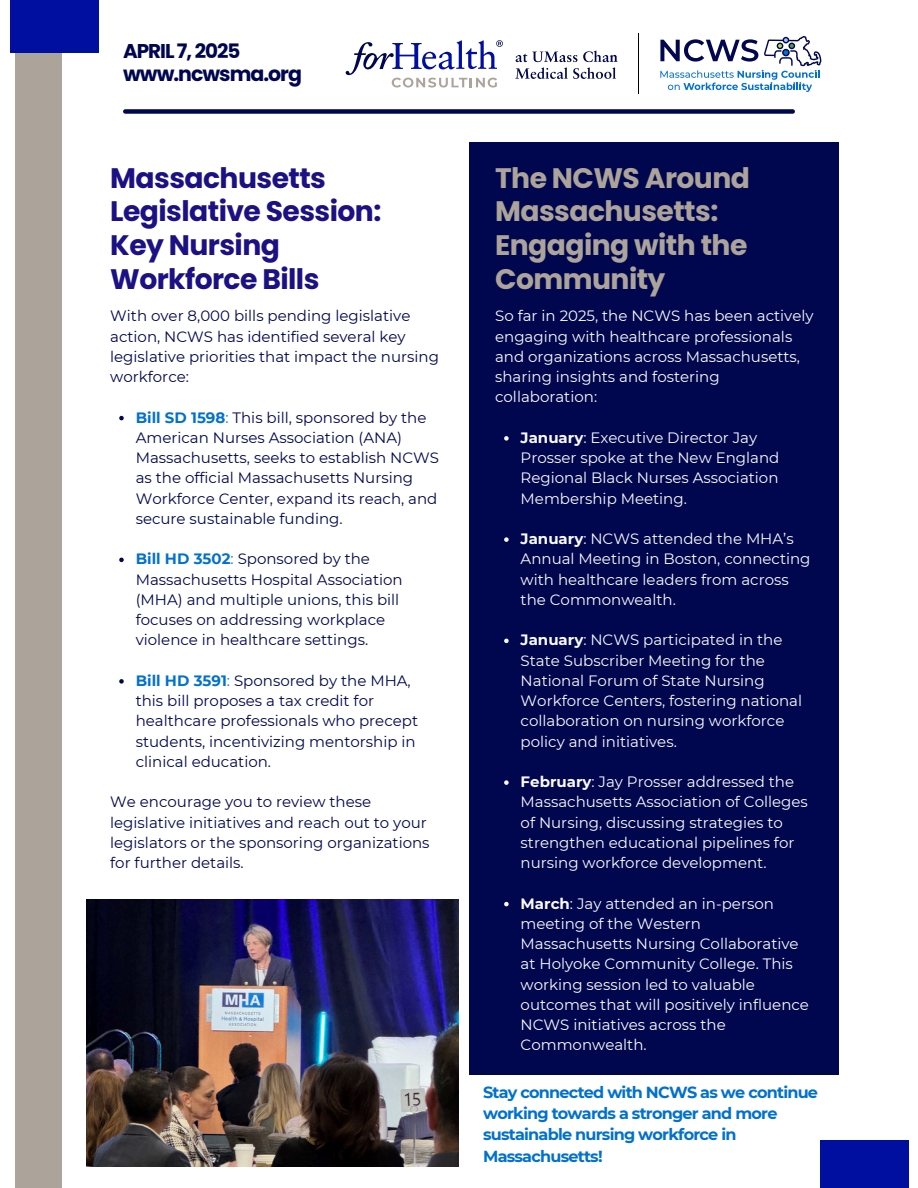
<style>
.page{position:relative;width:918px;height:1188px;background:#fff}
.page>*{position:absolute;margin:0;border:0;box-sizing:border-box;transform-origin:0 0}
.t1{font:700 28.2px/33.8px "Poppins";letter-spacing:-.02em;color:#1b1184}
.t2{font:700 28.2px/33.8px "Poppins";letter-spacing:-.02em;color:#aca39a}
.t3{font:700 20.55px "Poppins";letter-spacing:-.05em;color:#00074f}
.t4{font:700 19.95px "Poppins";letter-spacing:-.05em;color:#00074f}
.t5{font:700 16.05px/21.3px "Montserrat";letter-spacing:-.05em;color:#0071ce}
.t6{font:15px/20.2px "Montserrat";color:#fafafa}
.t7{font:15px/20.2px "Montserrat";color:#00074f}
.s1{font-weight:700;color:#0071ce}
.s2{color:#0071ce}
.s3{font-weight:700}
</style>
<div class="page">
<div style="left:16px;top:0;width:46px;height:1188px;background:#aca39a"></div>
<div style="left:10px;top:0;width:88px;height:53px;background:#000f9f"></div>
<div style="left:820px;top:1140px;width:89px;height:48px;background:#000f9f"></div>
<div style="left:469px;top:142px;width:369px;height:933px;background:#00074f"></div>
<img style="left:86px;top:900px;width:372px;height:267px">
<div style="left:125px;top:109px;width:668px;height:5px;background:#00074f"></div>
<svg style="left:119px;top:416px;width:5px;height:4px"></svg>
<svg style="left:119px;top:558px;width:5px;height:4px"></svg>
<svg style="left:119px;top:679px;width:5px;height:5px"></svg>
<svg style="left:504px;top:436px;width:5px;height:5px"></svg>
<svg style="left:504px;top:537px;width:5px;height:5px"></svg>
<svg style="left:504px;top:639px;width:5px;height:4px"></svg>
<svg style="left:504px;top:780px;width:5px;height:5px"></svg>
<svg style="left:504px;top:902px;width:5px;height:4px"></svg>
<hr style="left:638px;top:34px;width:1px;height:60px;background:#000">
<svg style="left:660px;top:36px;width:162px;height:56px"></svg>
<svg style="left:515px;top:51px;width:103px;height:28px"></svg>
<svg style="left:346px;top:40px;width:157px;height:48px"></svg>
<p class="t4" style="left:123px;top:37px;width:119px">APRIL 7, 2025</p>
<p class="t3" style="left:123px;top:59px;width:180px">www.ncwsma.org</p>
<h2 class="t1" style="left:110px;top:161px;width:273px">Massachusetts<br>Legislative Session:<br>Key Nursing<br>Workforce Bills</h2>
<h3 class="t7" style="left:110px;top:306px;width:330px">With over 8,000 bills pending legislative action, NCWS has identified several key legislative priorities that impact the nursing workforce:</h3>
<p class="t7" style="left:136px;top:407px;width:305px"><span class="s1">Bill SD 1598</span><span class="s2">:</span> This bill, sponsored by the American Nurses Association (ANA)<br>Massachusetts, seeks to establish NCWS as the official Massachusetts Nursing Workforce Center, expand its reach, and secure sustainable funding.</p>
<h1 class="t7" style="left:136px;top:549px;width:269px"><span class="s1">Bill HD 3502</span><span class="s2">:</span> Sponsored by the Massachusetts Hospital Association (MHA) and multiple unions, this bill focuses on addressing workplace violence in healthcare settings.</h1>
<p class="t7" style="left:136px;top:670px;width:284px"><span class="s1">Bill HD 3591</span><span class="s2">:</span> Sponsored by the MHA, this bill proposes a tax credit for healthcare professionals who precept students, incentivizing mentorship in clinical education.</p>
<p class="t7" style="left:110px;top:792px;width:321px">We encourage you to review these legislative initiatives and reach out to your legislators or the sponsoring organizations for further details.</p>
<p class="t2" style="left:495px;top:161px;width:256px">The NCWS Around<br>Massachusetts:<br>Engaging with the<br>Community</p>
<p class="t6" style="left:495px;top:306px;width:320px">So far in 2025, the NCWS has been actively engaging with healthcare professionals and organizations across Massachusetts, sharing insights and fostering collaboration:</p>
<p class="t6" style="left:521px;top:427px;width:260px"><span class="s3">January</span>: Executive Director Jay<br>Prosser spoke at the New England<br>Regional Black Nurses Association<br>Membership Meeting.</p>
<h1 class="t6" style="left:521px;top:529px;width:291px"><span class="s3">January</span>: NCWS attended the MHA’s<br>Annual Meeting in Boston, connecting with healthcare leaders from across the Commonwealth.</h1>
<p class="t6" style="left:521px;top:630px;width:283px"><span class="s3">January</span>: NCWS participated in the State Subscriber Meeting for the National Forum of State Nursing Workforce Centers, fostering national collaboration on nursing workforce policy and initiatives.</p>
<p class="t6" style="left:521px;top:772px;width:289px"><span class="s3">February</span>: Jay Prosser addressed the Massachusetts Association of Colleges of Nursing, discussing strategies to strengthen educational pipelines for nursing workforce development.</p>
<p class="t6" style="left:521px;top:893px;width:290px"><span class="s3">March</span>: Jay attended an in-person meeting of the Western<br>Massachusetts Nursing Collaborative at Holyoke Community College. This working session led to valuable outcomes that will positively influence<br>NCWS initiatives across the<br>Commonwealth.</p>
<p class="t5" style="left:483px;top:1081px;width:336px">Stay connected with NCWS as we continue working towards a stronger and more sustainable nursing workforce in<br>Massachusetts!</p>
</div>
